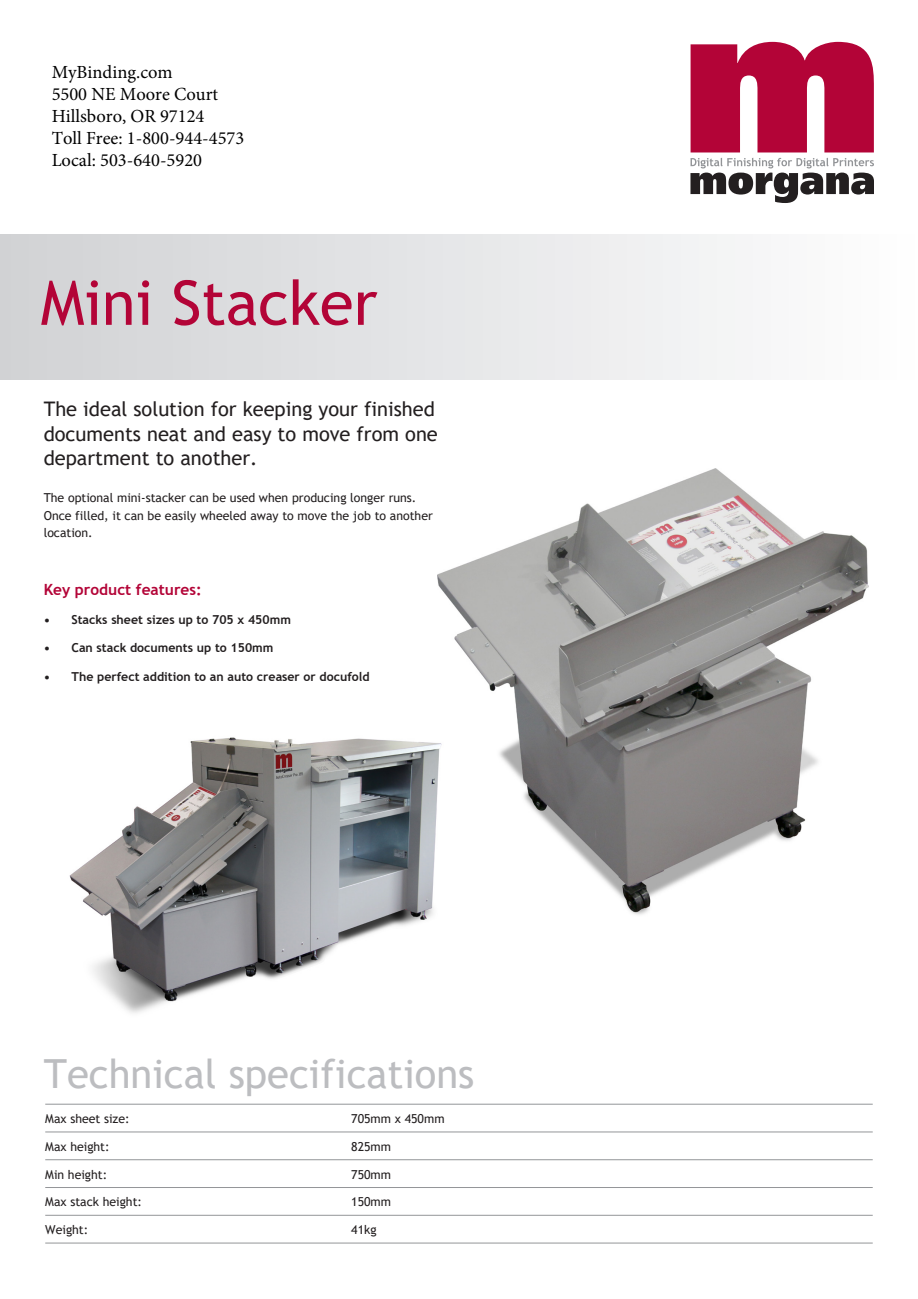
<style>
.page{position:relative;width:918px;height:1299px;background:#fff}
.page>*{position:absolute;margin:0;border:0;box-sizing:border-box;transform-origin:0 0}
.t1{font:61.65px "Trebuchet MS";color:#b30437}
.t2{font:40.05px "Trebuchet MS";color:#bcbdc0}
.t3{font:20.1px/24.8px "Trebuchet MS";color:#231f20}
.t4{font:18.45px/22.2px "Minion Pro";color:#000}
.t5{font:700 15.45px "Trebuchet MS";color:#b30437}
.t6{font:12.3px/17.7px "Trebuchet MS";color:#231f20}
.t7{font:700 12.3px "Trebuchet MS";color:#231f20}
</style>
<div class="page">
<div style="left:0;top:235px;width:918px;height:144px;background:linear-gradient(to right,#d0d1d4,#fefefe)"></div>
<svg style="left:691px;top:42px;width:183px;height:110px"></svg>
<svg style="left:690px;top:158px;width:184px;height:45px"></svg>
<img style="left:437px;top:468px;width:432px;height:447px">
<img style="left:69px;top:724px;width:395px;height:289px">
<hr style="left:45px;top:1103px;width:828px;height:1px;background:#939598">
<hr style="left:45px;top:1131px;width:828px;height:1px;background:#939598">
<hr style="left:45px;top:1159px;width:828px;height:1px;background:#939598">
<hr style="left:45px;top:1187px;width:828px;height:1px;background:#939598">
<hr style="left:45px;top:1214px;width:828px;height:1px;background:#939598">
<hr style="left:45px;top:1242px;width:828px;height:1px;background:#939598">
<h3 class="t4" style="left:52px;top:61px;width:194px">MyBinding.com<br>5500 NE Moore Court<br>Hillsboro, OR 97124<br>Toll Free: 1-800-944-4573<br>Local: 503-640-5920</h3>
<p class="t1" style="left:41px;top:264px;width:338px">Mini Stacker</p>
<p class="t3" style="left:44px;top:396px;width:396px">The ideal solution for keeping your finished documents neat and easy to move from one</p>
<p class="t3" style="left:44px;top:445px;width:215px">department to another.</p>
<p class="t6" style="left:44px;top:488px;width:391px">The optional mini-stacker can be used when producing longer runs.<br>Once filled, it can be easily wheeled away to move the job to another location.</p>
<p class="t5" style="left:44px;top:579px;width:160px">Key product features:</p>
<p class="t7" style="left:44px;top:611px;width:249px">• Stacks sheet sizes up to 705 x 450mm</p>
<p class="t7" style="left:44px;top:640px;width:231px">• Can stack documents up to 150mm</p>
<p class="t7" style="left:44px;top:668px;width:328px">• The perfect addition to an auto creaser or docufold</p>
<p class="t2" style="left:44px;top:1048px;width:432px">Technical specifications</p>
<p class="t6" style="left:45px;top:1109px;width:86px">Max sheet size:</p>
<p class="t6" style="left:351px;top:1109px;width:95px">705mm x 450mm</p>
<p class="t6" style="left:45px;top:1137px;width:66px">Max height:</p>
<p class="t6" style="left:351px;top:1137px;width:41px">825mm</p>
<p class="t6" style="left:45px;top:1165px;width:64px">Min height:</p>
<p class="t6" style="left:351px;top:1165px;width:41px">750mm</p>
<p class="t6" style="left:45px;top:1192px;width:98px">Max stack height:</p>
<p class="t6" style="left:351px;top:1192px;width:41px">150mm</p>
<p class="t6" style="left:45px;top:1220px;width:45px">Weight:</p>
<p class="t6" style="left:351px;top:1220px;width:27px">41kg</p>
</div>
